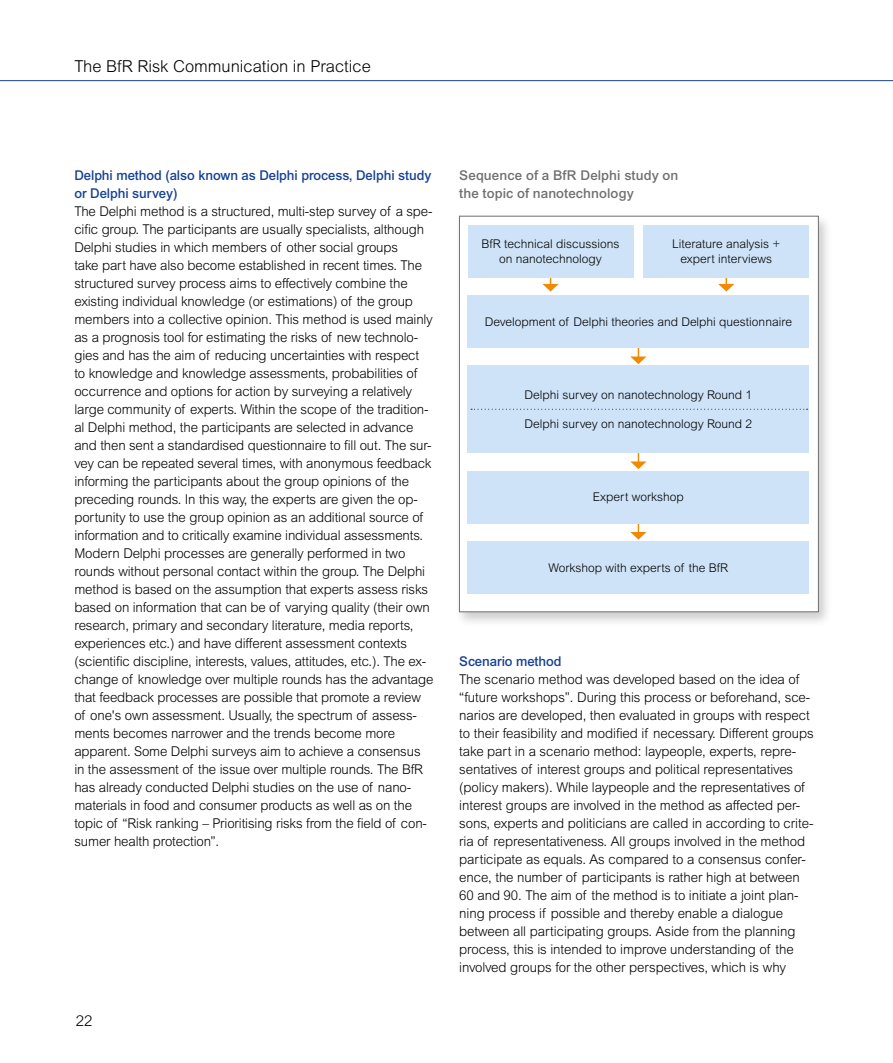
<style>
.page{position:relative;width:893px;height:1063px;background:#fff}
.page>*{position:absolute;margin:0;border:0;box-sizing:border-box;transform-origin:0 0}
.t1{font:300 16.5px "Arial MT Pro";color:#000}
.t2{font:300 15px "Arial MT Pro";color:#000}
.t3{font:300 13.5px/18px "Arial MT Pro";letter-spacing:-.01em;color:#000}
.t4{font:500 13.5px/18px "Arial MT Pro";letter-spacing:-.005em;color:#164194}
.t5{font:500 13.5px/18px "Arial MT Pro";letter-spacing:.01em;color:#706f6f}
.t6{font:300 12px/14.4px "Arial MT Pro";color:#000;text-align:center}
</style>
<div class="page">
<hr style="left:0;top:80px;width:893px;height:1px;background:#164194">
<div style="left:455px;top:214px;width:378px;height:414px;background:#000;opacity:.2"></div>
<svg style="left:459px;top:216px;width:360px;height:396px"></svg>
<hr style="left:726px;top:229px;width:1px;height:60px;background:#f18a00">
<svg style="left:718px;top:284px;width:16px;height:8px"></svg>
<hr style="left:550px;top:229px;width:1px;height:60px;background:#f18a00">
<svg style="left:542px;top:284px;width:17px;height:8px"></svg>
<hr style="left:638px;top:477px;width:1px;height:60px;background:#f18a00">
<svg style="left:630px;top:532px;width:16px;height:8px"></svg>
<hr style="left:638px;top:406px;width:1px;height:61px;background:#f18a00">
<svg style="left:630px;top:461px;width:16px;height:8px"></svg>
<hr style="left:638px;top:301px;width:1px;height:61px;background:#f18a00">
<svg style="left:630px;top:357px;width:16px;height:7px"></svg>
<div style="left:468px;top:295px;width:341px;height:53px;background:#cee3f7"></div>
<div style="left:468px;top:365px;width:341px;height:88px;background:#cee3f7"></div>
<div style="left:468px;top:471px;width:341px;height:52px;background:#cee3f7"></div>
<div style="left:468px;top:541px;width:341px;height:53px;background:#cee3f7"></div>
<div style="left:468px;top:225px;width:165px;height:53px;background:#cee3f7"></div>
<div style="left:643px;top:225px;width:166px;height:53px;background:#cee3f7"></div>
<svg style="left:471px;top:409px;width:337px;height:1px"></svg>
<p class="t1" style="left:74px;top:56px;width:298px">The BfR Risk Communication in Practice</p>
<p class="t4" style="left:74px;top:167px;width:358px">Delphi method (also known as Delphi process, Delphi study or Delphi survey)</p>
<p class="t3" style="left:74px;top:203px;width:361px">The Delphi method is a structured, multi-step survey of a spe&shy;cific group. The participants are usually specialists, although Delphi studies in which members of other social groups<br>take part have also become established in recent times. The structured survey process aims to effectively combine the existing individual knowledge (or estimations) of the group members into a collective opinion. This method is used mainly as a prognosis tool for estimating the risks of new technolo&shy;gies and has the aim of reducing uncertainties with respect<br>to knowledge and knowledge assessments, probabilities of occurrence and options for action by surveying a relatively large community of experts. Within the scope of the tradition&shy;al Delphi method, the participants are selected in advance and then sent a standardised questionnaire to fill out. The sur&shy;vey can be repeated several times, with anonymous feedback informing the participants about the group opinions of the preceding rounds. In this way, the experts are given the op&shy;portunity to use the group opinion as an additional source of information and to critically examine individual assessments.<br>Modern Delphi processes are generally performed in two rounds without personal contact within the group. The Delphi method is based on the assumption that experts assess risks based on information that can be of varying quality (their own research, primary and secondary literature, media reports, experiences etc.) and have different assessment contexts (scientific discipline, interests, values, attitudes, etc.). The ex&shy;change of knowledge over multiple rounds has the advantage that feedback processes are possible that promote a review of one's own assessment. Usually, the spectrum of assess&shy;ments becomes narrower and the trends become more apparent. Some Delphi surveys aim to achieve a consensus in the assessment of the issue over multiple rounds. The BfR has already conducted Delphi studies on the use of nano&shy;materials in food and consumer products as well as on the topic of “Risk ranking – Prioritising risks from the field of con&shy;sumer health protection”.</p>
<p class="t2" style="left:76px;top:1012px;width:18px">22</p>
<p class="t5" style="left:459px;top:167px;width:221px">Sequence of a BfR Delphi study on the topic of nanotechnology</p>
<p class="t6" style="left:482px;top:237px;width:139px">BfR technical discussions on nanotechnology</p>
<p class="t6" style="left:672px;top:237px;width:110px">Literature analysis + expert interviews</p>
<p class="t6" style="left:485px;top:315px;width:309px">Development of Delphi theories and Delphi questionnaire</p>
<p class="t6" style="left:525px;top:388px;width:229px">Delphi survey on nanotechnology Round 1</p>
<p class="t6" style="left:525px;top:417px;width:229px">Delphi survey on nanotechnology Round 2</p>
<p class="t6" style="left:593px;top:490px;width:92px">Expert workshop</p>
<p class="t6" style="left:549px;top:561px;width:181px">Workshop with experts of the BfR</p>
<p class="t4" style="left:459px;top:653px;width:104px">Scenario method</p>
<p class="t3" style="left:459px;top:671px;width:356px">The scenario method was developed based on the idea of “future workshops”. During this process or beforehand, sce&shy;narios are developed, then evaluated in groups with respect to their feasibility and modified if necessary. Different groups take part in a scenario method: laypeople, experts, repre&shy;sentatives of interest groups and political representatives (policy makers). While laypeople and the representatives of interest groups are involved in the method as affected per&shy;sons, experts and politicians are called in according to crite&shy;ria of representativeness. All groups involved in the method participate as equals. As compared to a consensus confer&shy;ence, the number of participants is rather high at between 60 and 90. The aim of the method is to initiate a joint plan&shy;ning process if possible and thereby enable a dialogue between all participating groups. Aside from the planning process, this is intended to improve understanding of the involved groups for the other perspectives, which is why</p>
</div>
